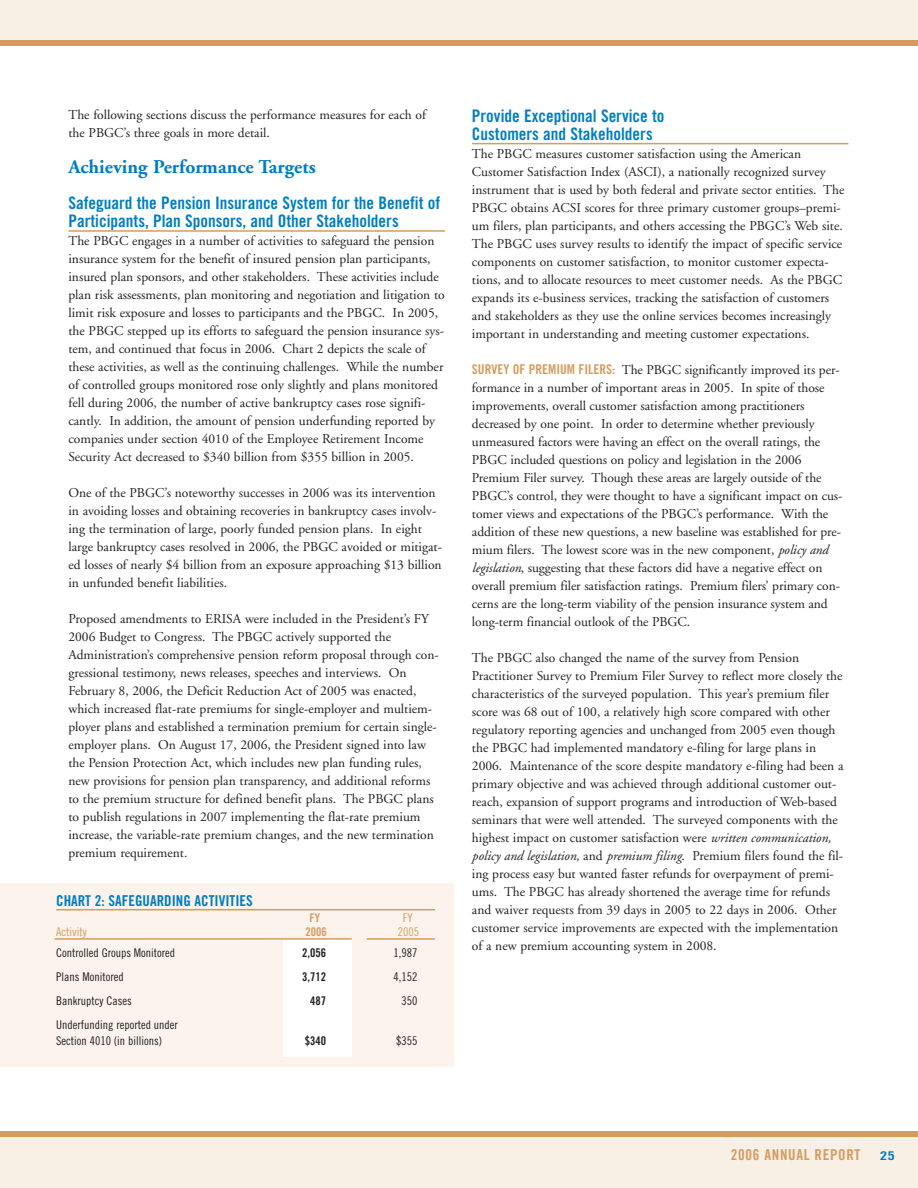
<style>
.page{position:relative;width:918px;height:1188px;background:#fff}
.page>*{position:absolute;margin:0;border:0;box-sizing:border-box;transform-origin:0 0}
.t1{font:700 19.5px "Adobe Garamond";color:#007dc3}
.t2{font:17.25px/18px "Trade Gothic Bold Cond Twenty";color:#007dc3}
.t3{font:15px "Trade Gothic Bold Cond Twenty";color:#007dc3}
.t4{font:15px "Trade Gothic Bold Cond Twenty";letter-spacing:.045em;color:#d39d60}
.t5{font:13.5px/18px "Adobe Garamond";color:#231f20}
.t6{font:12px/16.5px "Trade Gothic Cond Eighteen";color:#231f20}
.t7{font:12px "Trade Gothic Bold Cond Twenty";color:#231f20}
.t8{font:12px "Trade Gothic Cond Eighteen";color:#d39d60}
.t9{font:12px "Trade Gothic Bold Cond Twenty";color:#d39d60}
.t10{font:12px "Trade Gothic Bold Cond Twenty";color:#007dc3;scale:1.4 1}
.s1{font-family:"Trade Gothic Bold Cond Twenty";color:#d39d60}
.s2{font-style:italic}
</style>
<div class="page">
<div style="left:0;top:1135px;width:918px;height:53px;background:#f8efe5"></div>
<div style="left:0;top:0;width:918px;height:40px;background:#f8efe5"></div>
<div style="left:0;top:1131px;width:918px;height:6px;background:#d39d60"></div>
<div style="left:0;top:40px;width:918px;height:6px;background:#d39d60"></div>
<hr style="left:68px;top:230px;width:377px;height:2px;background:#d39d60">
<hr style="left:472px;top:143px;width:376px;height:1px;background:#d39d60">
<div style="left:0;top:883px;width:454px;height:183px;background:#fbf3ec"></div>
<div style="left:284px;top:939px;width:68px;height:117px;background:#fff"></div>
<hr style="left:56px;top:909px;width:379px;height:1px;background:#d39d60">
<hr style="left:55px;top:938px;width:297px;height:2px;background:#d39d60">
<hr style="left:367px;top:938px;width:68px;height:2px;background:#d39d60">
<p class="t5" style="left:68px;top:107px;width:359px">The following sections discuss the performance measures for each of the PBGC’s three goals in more detail.</p>
<h1 class="t1" style="left:68px;top:159px;width:249px">Achieving Performance Targets</h1>
<p class="t2" style="left:68px;top:196px;width:373px">Safeguard the Pension Insurance System for the Benefit of<br>Participants, Plan Sponsors, and Other Stakeholders</p>
<p class="t5" style="left:68px;top:233px;width:378px">The PBGC engages in a number of activities to safeguard the pension insurance system for the benefit of insured pension plan participants, insured plan sponsors, and other stakeholders. These activities include plan risk assessments, plan monitoring and negotiation and litigation to limit risk exposure and losses to participants and the PBGC. In 2005, the PBGC stepped up its efforts to safeguard the pension insurance sys&shy;tem, and continued that focus in 2006. Chart 2 depicts the scale of these activities, as well as the continuing challenges. While the number of controlled groups monitored rose only slightly and plans monitored fell during 2006, the number of active bankruptcy cases rose signifi&shy;cantly. In addition, the amount of pension underfunding reported by companies under section 4010 of the Employee Retirement Income Security Act decreased to $340 billion from $355 billion in 2005.</p>
<p class="t5" style="left:68px;top:485px;width:375px">One of the PBGC’s noteworthy successes in 2006 was its intervention in avoiding losses and obtaining recoveries in bankruptcy cases involv&shy;ing the termination of large, poorly funded pension plans. In eight large bankruptcy cases resolved in 2006, the PBGC avoided or mitigat&shy;ed losses of nearly $4 billion from an exposure approaching $13 billion in unfunded benefit liabilities.</p>
<p class="t5" style="left:68px;top:611px;width:372px">Proposed amendments to ERISA were included in the President’s FY 2006 Budget to Congress. The PBGC actively supported the Administration’s comprehensive pension reform proposal through con&shy;gressional testimony, news releases, speeches and interviews. On February 8, 2006, the Deficit Reduction Act of 2005 was enacted, which increased flat-rate premiums for single-employer and multiem&shy;ployer plans and established a termination premium for certain single&shy;employer plans. On August 17, 2006, the President signed into law the Pension Protection Act, which includes new plan funding rules, new provisions for pension plan transparency, and additional reforms to the premium structure for defined benefit plans. The PBGC plans to publish regulations in 2007 implementing the flat-rate premium increase, the variable-rate premium changes, and the new termination premium requirement.</p>
<p class="t3" style="left:56px;top:896px;width:198px">CHART 2: SAFEGUARDING ACTIVITIES</p>
<p class="t9" style="left:310px;top:914px;width:12px">FY</p>
<p class="t8" style="left:403px;top:914px;width:11px">FY</p>
<p class="t8" style="left:56px;top:927px;width:32px">Activity</p>
<p class="t9" style="left:306px;top:927px;width:23px">2006</p>
<p class="t8" style="left:398px;top:927px;width:23px">2005</p>
<p class="t6" style="left:56px;top:945px;width:121px">Controlled Groups Monitored</p>
<p class="t7" style="left:302px;top:948px;width:25px">2,056</p>
<p class="t6" style="left:393px;top:945px;width:25px">1,987</p>
<p class="t6" style="left:56px;top:969px;width:69px">Plans Monitored</p>
<p class="t7" style="left:302px;top:972px;width:25px">3,712</p>
<p class="t6" style="left:393px;top:969px;width:25px">4,152</p>
<p class="t6" style="left:56px;top:993px;width:77px">Bankruptcy Cases</p>
<p class="t7" style="left:310px;top:996px;width:17px">487</p>
<p class="t6" style="left:401px;top:993px;width:17px">350</p>
<p class="t6" style="left:56px;top:1017px;width:123px">Underfunding reported under<br>Section 4010 (in billions)</p>
<p class="t7" style="left:305px;top:1037px;width:23px">$340</p>
<p class="t6" style="left:396px;top:1034px;width:23px">$355</p>
<p class="t2" style="left:472px;top:108px;width:194px">Provide Exceptional Service to<br>Customers and Stakeholders</p>
<p class="t5" style="left:472px;top:146px;width:374px">The PBGC measures customer satisfaction using the American Customer Satisfaction Index (ASCI), a nationally recognized survey instrument that is used by both federal and private sector entities. The PBGC obtains ACSI scores for three primary customer groups–premi&shy;um filers, plan participants, and others accessing the PBGC’s Web site.<br>The PBGC uses survey results to identify the impact of specific service components on customer satisfaction, to monitor customer expecta&shy;tions, and to allocate resources to meet customer needs. As the PBGC expands its e-business services, tracking the satisfaction of customers and stakeholders as they use the online services becomes increasingly important in understanding and meeting customer expectations.</p>
<p class="t5" style="left:472px;top:362px;width:372px"><span class="s1">SURVEY OF PREMIUM FILERS:</span> The PBGC significantly improved its per&shy;formance in a number of important areas in 2005. In spite of those improvements, overall customer satisfaction among practitioners decreased by one point. In order to determine whether previously unmeasured factors were having an effect on the overall ratings, the PBGC included questions on policy and legislation in the 2006<br>Premium Filer survey. Though these areas are largely outside of the PBGC’s control, they were thought to have a significant impact on cus&shy;tomer views and expectations of the PBGC’s performance. With the addition of these new questions, a new baseline was established for pre&shy;mium filers. The lowest score was in the new component, <span class="s2">policy and legislation</span>, suggesting that these factors did have a negative effect on overall premium filer satisfaction ratings. Premium filers’ primary con&shy;cerns are the long-term viability of the pension insurance system and long-term financial outlook of the PBGC.</p>
<p class="t5" style="left:472px;top:650px;width:373px">The PBGC also changed the name of the survey from Pension Practitioner Survey to Premium Filer Survey to reflect more closely the characteristics of the surveyed population. This year’s premium filer score was 68 out of 100, a relatively high score compared with other regulatory reporting agencies and unchanged from 2005 even though the PBGC had implemented mandatory e-filing for large plans in 2006. Maintenance of the score despite mandatory e-filing had been a primary objective and was achieved through additional customer out&shy;reach, expansion of support programs and introduction of Web-based seminars that were well attended. The surveyed components with the highest impact on customer satisfaction were <span class="s2">written communication, policy and legislation,</span> and <span class="s2">premium filing</span>. Premium filers found the fil&shy;ing process easy but wanted faster refunds for overpayment of premi&shy;ums. The PBGC has already shortened the average time for refunds and waiver requests from 39 days in 2005 to 22 days in 2006. Other customer service improvements are expected with the implementation of a new premium accounting system in 2008.</p>
<p class="t4" style="left:731px;top:1149px;width:131px">2006 ANNUAL REPORT</p>
<p class="t10" style="left:880px;top:1151px;width:12px">25</p>
</div>
